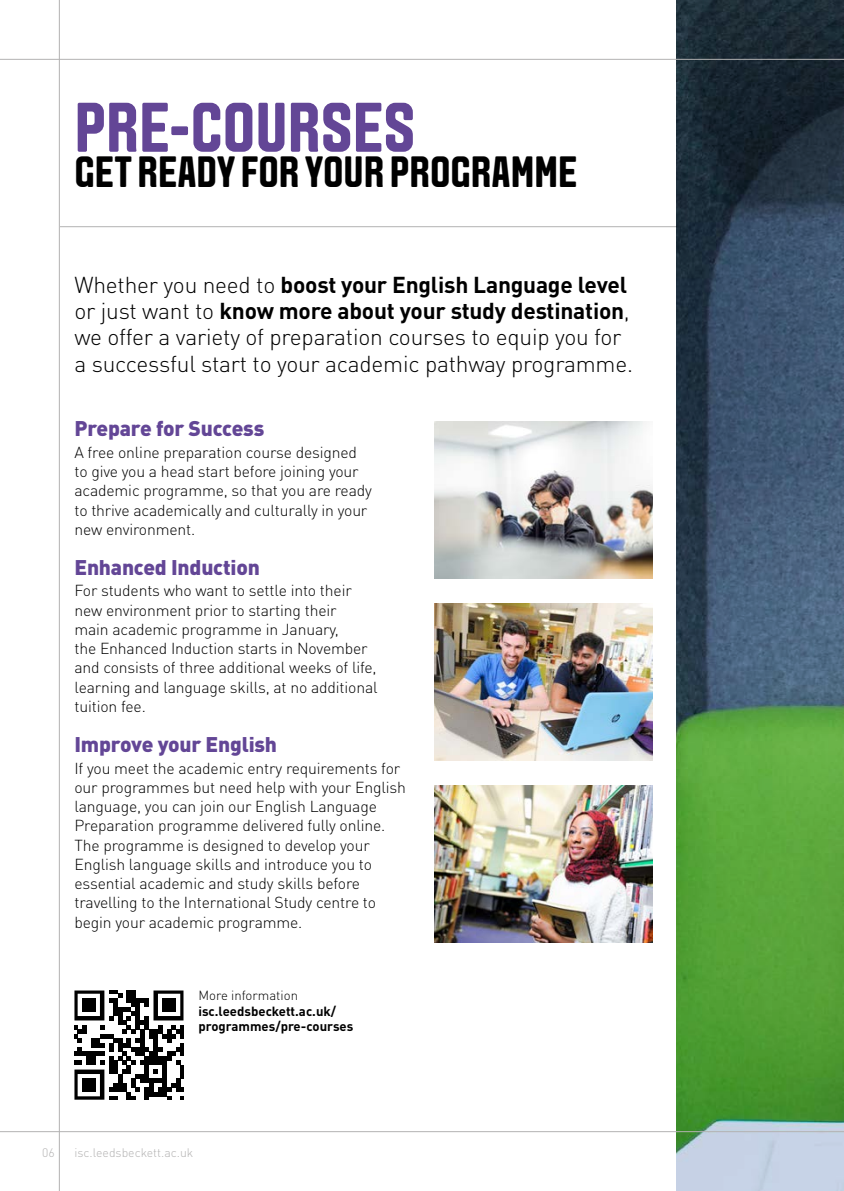
<style>
.page{position:relative;width:844px;height:1191px;background:#fff}
.page>*{position:absolute;margin:0;border:0;box-sizing:border-box;transform-origin:0 0}
.t1{font:700 70px "Aveny TLBU";color:#634696}
.t2{font:700 43.75px "Aveny TLBU";color:#000}
.t3{font:300 22.75px/26.2px "DIN Pro";letter-spacing:-.01em;color:#000}
.t4{font:900 21px "DIN Pro";letter-spacing:-.01em;color:#634696}
.t5{font:300 15.75px/19.2px "DIN Pro";letter-spacing:-.01em;color:#000}
.t6{font:700 13.12px/15.8px "DIN Pro";color:#000}
.t7{font:300 13.12px "DIN Pro";color:#000}
.t8{font:300 12.25px "DIN Pro";color:#b3b2b2}
.s1{font-weight:700}
</style>
<div class="page">
<hr style="left:59px;top:0;width:1px;height:1191px;background:#b3b2b2">
<hr style="left:60px;top:226px;width:616px;height:1px;background:#b3b2b2">
<svg style="left:74px;top:990px;width:109px;height:109px"></svg>
<img style="left:434px;top:421px;width:217px;height:157px">
<img style="left:434px;top:603px;width:217px;height:157px">
<img style="left:434px;top:785px;width:217px;height:157px">
<svg style="left:676px;top:0;width:167px;height:1191px"></svg>
<hr style="left:0;top:59px;width:843px;height:1px;background:#b3b2b2">
<hr style="left:0;top:1131px;width:843px;height:1px;background:#b3b2b2">
<h1 class="t1" style="left:74px;top:87px;width:342px">PRE-COURSES</h1>
<h2 class="t2" style="left:74px;top:146px;width:504px">GET READY FOR YOUR PROGRAMME</h2>
<h3 class="t3" style="left:74px;top:269px;width:560px">Whether you need to <span class="s1">boost your English Language level </span>or just want to <span class="s1">know more about your study destination</span>, we offer a variety of preparation courses to equip you for a successful start to your academic pathway programme.</h3>
<h3 class="t4" style="left:74px;top:410px;width:191px">Prepare for Success</h3>
<p class="t5" style="left:74px;top:441px;width:299px">A free online preparation course designed to give you a head start before joining your academic programme, so that you are ready to thrive academically and culturally in your new environment.</p>
<h3 class="t4" style="left:74px;top:549px;width:187px">Enhanced Induction</h3>
<p class="t5" style="left:74px;top:580px;width:304px">For students who want to settle into their new environment prior to starting their<br>main academic programme in January,<br>the Enhanced Induction starts in November and consists of three additional weeks of life, learning and language skills, at no additional tuition fee.</p>
<h3 class="t4" style="left:74px;top:726px;width:204px">Improve your English</h3>
<p class="t5" style="left:74px;top:757px;width:333px">If you meet the academic entry requirements for our programmes but need help with your English language, you can join our English Language Preparation programme delivered fully online.<br>The programme is designed to develop your English language skills and introduce you to essential academic and study skills before travelling to the International Study centre to begin your academic programme.</p>
<p class="t7" style="left:198px;top:985px;width:101px">More information</p>
<p class="t6" style="left:198px;top:1001px;width:156px">isc.leedsbeckett.ac.uk/ programmes/pre-courses</p>
<p class="t8" style="left:42px;top:1143px;width:14px">06</p>
<p class="t8" style="left:74px;top:1143px;width:120px">isc.leedsbeckett.ac.uk</p>
</div>
